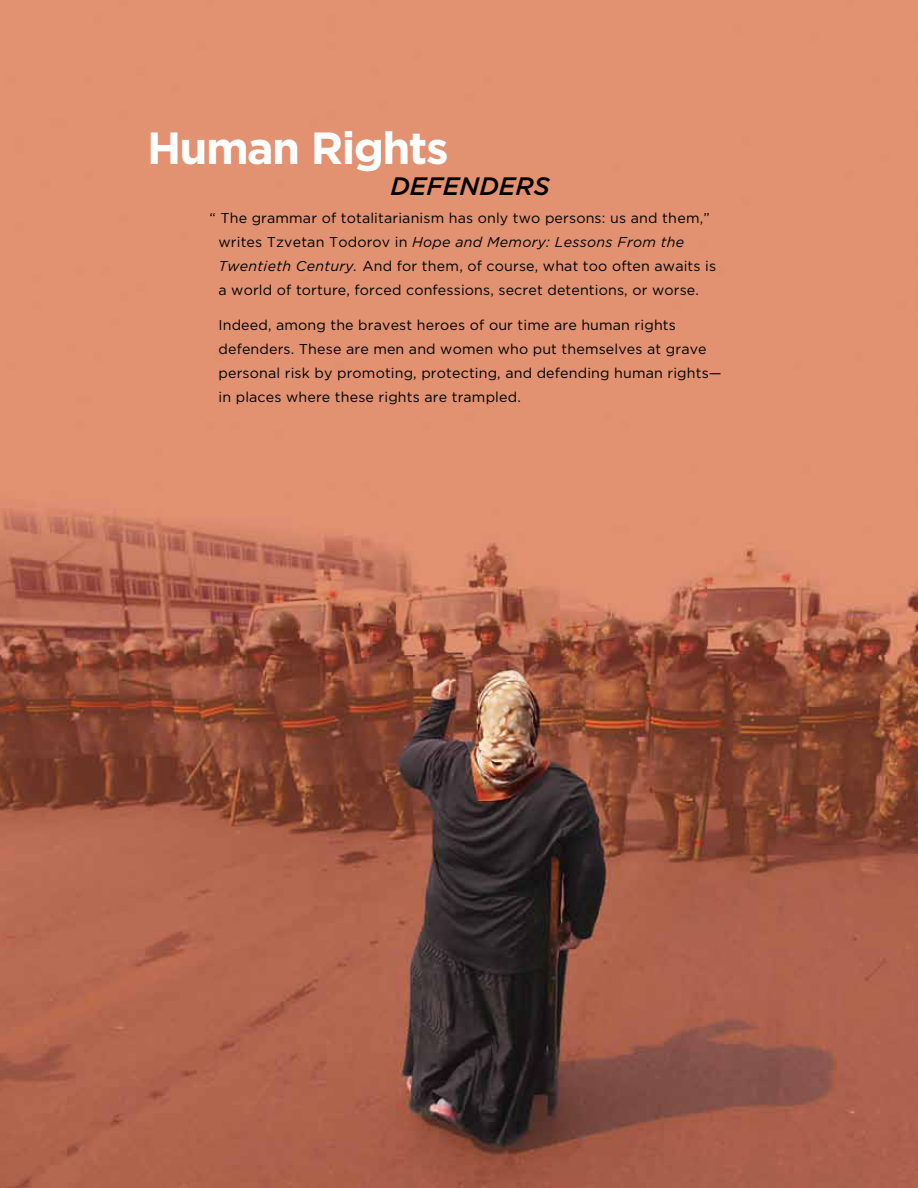
<style>
.page{position:relative;width:918px;height:1188px;background:#fff}
.page>*{position:absolute;margin:0;border:0;box-sizing:border-box;transform-origin:0 0}
.t1{font:700 45px "Gotham";letter-spacing:-.035em;color:#fff}
.t2{font:italic 500 25.2px "Gotham";color:#000}
.t3{font:14.25px/24px "Gotham";letter-spacing:.01em;color:#000}
.s1{font-style:italic}
</style>
<div class="page">
<img style="left:0;top:0;width:918px;height:1188px">
<h1 class="t1" style="left:147px;top:118px;width:303px">Human Rights</h1>
<h2 class="t2" style="left:390px;top:170px;width:161px">DEFENDERS</h2>
<p class="t3" style="left:219px;top:206px;width:499px;text-indent:-9px">“ The grammar of totalitarianism has only two persons: us and them,” writes Tzvetan Todorov in <span class="s1">Hope and Memory: Lessons From the Twentieth Century.</span> And for them, of course, what too often awaits is a world of torture, forced confessions, secret detentions, or worse.</p>
<p class="t3" style="left:219px;top:313px;width:505px;text-indent:-15px">I ndeed, among the bravest heroes of our time are human rights defenders. These are men and women who put themselves at grave personal risk by promoting, protecting, and defending human rights— in places where these rights are trampled.</p>
</div>
